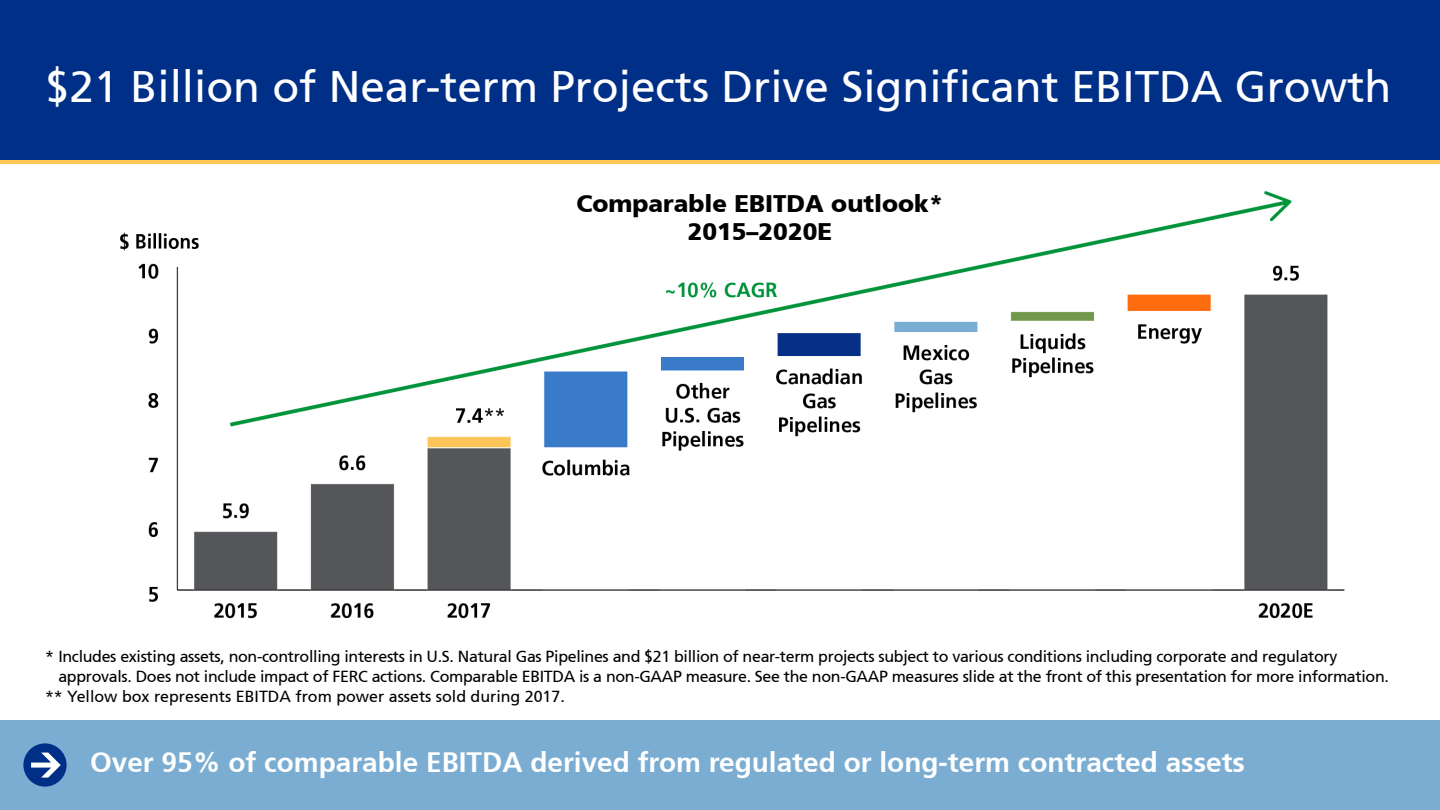
<style>
.page{position:relative;width:1440px;height:810px;background:#fff}
.page>*{position:absolute;margin:0;border:0;box-sizing:border-box;transform-origin:0 0}
.t1{font:44px "Frutiger TC Roman";color:#fff}
.t2{font:28px "Frutiger TC Bold";color:#fff}
.t3{font:24px/28px "Frutiger TC Black";color:#000;text-align:center}
.t4{font:16px "Frutiger TC Roman";letter-spacing:-.02em;color:#000}
.t5{font:16px "Frutiger TC Roman";color:#000}
</style>
<div class="page">
<div style="left:0;top:0;width:1440px;height:162px;background:#002f87"></div>
<div style="left:0;top:720px;width:1440px;height:90px;background:#7badd3"></div>
<img style="left:120px;top:191px;width:1225px;height:428px">
<div style="left:23px;top:743px;width:44px;height:44px;background:#002f87;border-radius:50%"></div>
<svg style="left:31px;top:753px;width:30px;height:25px"></svg>
<hr style="left:0;top:160px;width:1440px;height:4px;background:#ffc557">
<h1 class="t1" style="left:45px;top:60px;width:1348px">$21 Billion of Near-term Projects Drive Significant EBITDA Growth</h1>
<h3 class="t3" style="left:576px;top:189px;width:368px">Comparable EBITDA outlook*<br>2015–2020E</h3>
<p class="t4" style="left:45px;top:647px;width:1294px">* Includes existing assets, non-controlling interests in U.S. Natural Gas Pipelines and $21 billion of near-term projects subject to various conditions including corporate and regulatory</p>
<p class="t4" style="left:58px;top:667px;width:1332px">approvals. Does not include impact of FERC actions. Comparable EBITDA is a non-GAAP measure. See the non-GAAP measures slide at the front of this presentation for more information.</p>
<p class="t5" style="left:45px;top:687px;width:521px">** Yellow box represents EBITDA from power assets sold during 2017.</p>
<h2 class="t2" style="left:90px;top:746px;width:1157px">Over 95% of comparable EBITDA derived from regulated or long-term contracted assets</h2>
</div>
